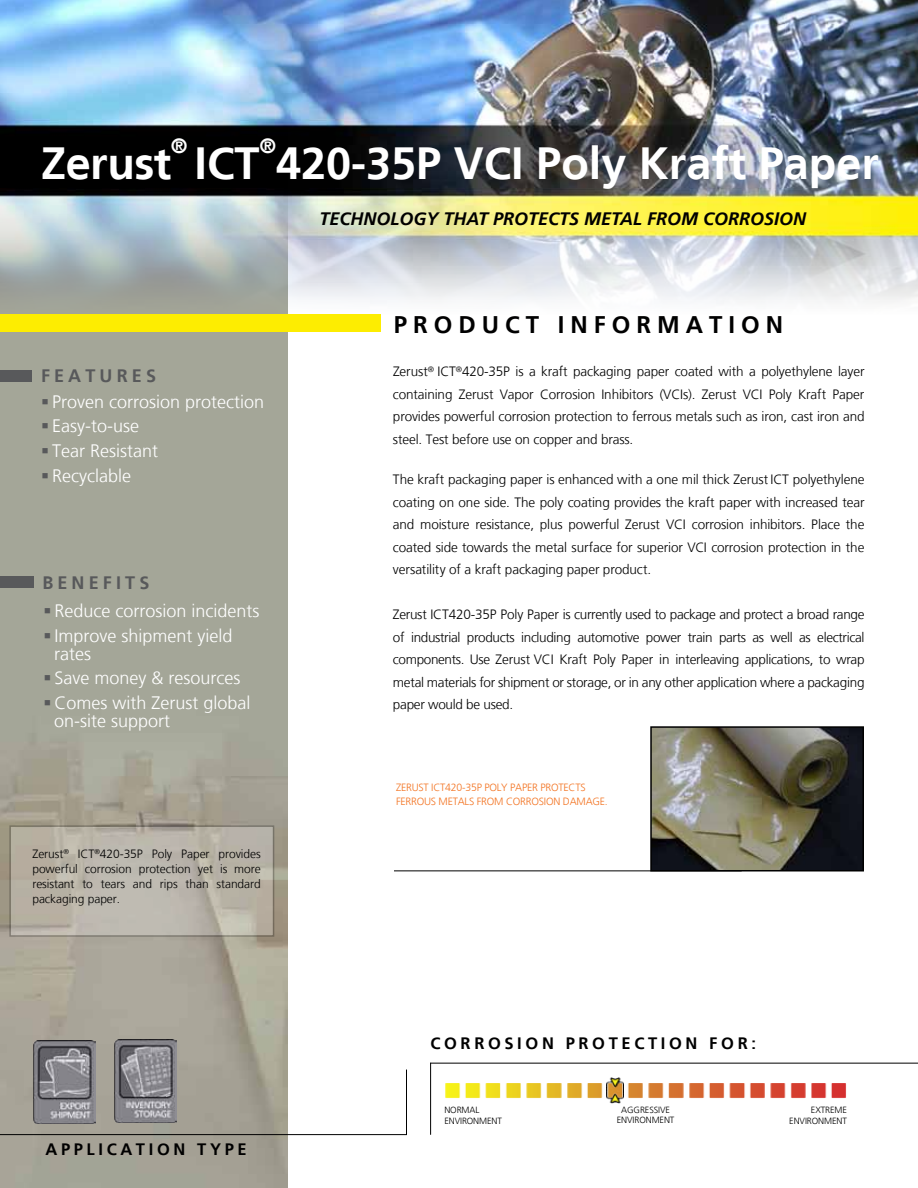
<style>
.page{position:relative;width:918px;height:1188px;background:#fff}
.page>*{position:absolute;margin:0;border:0;box-sizing:border-box;transform-origin:0 0}
.t1{font:700 45px "Frutiger LT";color:#fff}
.t2{font:700 24px "Frutiger LT";letter-spacing:.25em;color:#000}
.t3{font:700 21px "Frutiger LT";color:#fff}
.t4{font:300 18px/18px "Frutiger LT";color:#fff}
.t5{font:italic 700 18px "Frutiger LT";color:#000}
.t6{font:700 18px "Frutiger LT";letter-spacing:.23em;color:#58595b}
.t7{font:700 16.5px "Frutiger LT";letter-spacing:.22em;color:#000}
.t8{font:300 13.5px/22.5px "Frutiger LT";letter-spacing:-.01em;color:#000;text-align:justify}
.t9{font:300 12px/15px "Frutiger LT";letter-spacing:-.005em;color:#000;text-align:justify}
.t10{font:300 10.5px "Frutiger LT";letter-spacing:-.02em;color:#f37321}
.t11{font:300 9px/10.8px "Frutiger LT";letter-spacing:-.01em;color:#000}
</style>
<div class="page">
<img style="left:0;top:375px;width:288px;height:813px">
<div style="left:0;top:576px;width:34px;height:12px;background:#58595b"></div>
<div style="left:0;top:370px;width:31px;height:12px;background:#58595b"></div>
<hr style="left:430px;top:1063px;width:1px;height:72px;background:#000">
<hr style="left:430px;top:1063px;width:488px;height:1px;background:#000">
<img style="left:445px;top:1082px;width:401px;height:17px">
<img style="left:34px;top:1040px;width:62px;height:84px">
<img style="left:114px;top:1040px;width:63px;height:83px">
<hr style="left:406px;top:1070px;width:1px;height:65px;background:#000">
<hr style="left:0;top:1134px;width:407px;height:1px;background:#000">
<hr style="left:394px;top:870px;width:348px;height:1px;background:#000">
<img style="left:606px;top:1077px;width:17px;height:27px">
<svg style="left:12px;top:828px;width:259px;height:106px;background:#b9b4a8"></svg>
<img style="left:653px;top:729px;width:208px;height:140px">
<div style="left:650px;top:726px;width:214px;height:146px;border:2px solid #000"></div>
<img style="left:0;top:0;width:918px;height:375px">
<div style="left:0;top:314px;width:380px;height:18px;background:#fded01"></div>
<h3 class="t3" style="left:171px;top:133px;width:18px">®</h3>
<h1 class="t1" style="left:195px;top:137px;width:686px">ICT 420-35P VCI POLY KRAFT PAPER</h1>
<h3 class="t3" style="left:260px;top:133px;width:18px">®</h3>
<h1 class="t1" style="left:41px;top:137px;width:132px">ZERUST</h1>
<h3 class="t5" style="left:320px;top:208px;width:488px">TECHNOLOGY THAT PROTECTS METAL FROM CORROSION</h3>
<h3 class="t6" style="left:41px;top:365px;width:117px">FEATURES</h3>
<h3 class="t4" style="left:42px;top:393px;width:224px"><sup>■</sup> Proven corrosion protection</h3>
<h3 class="t4" style="left:42px;top:418px;width:99px"><sup>■</sup> Easy-to-use</h3>
<h3 class="t4" style="left:42px;top:442px;width:118px"><sup>■</sup> Tear Resistant</h3>
<h3 class="t4" style="left:42px;top:467px;width:91px"><sup>■</sup> Recyclable</h3>
<h3 class="t6" style="left:42px;top:572px;width:109px">BENEFITS</h3>
<h3 class="t4" style="left:44px;top:602px;width:217px"><sup>■</sup> Reduce corrosion incidents</h3>
<h3 class="t4" style="left:54px;top:627px;width:180px;text-indent:-10px"><sup>■</sup> Improve shipment yield rates</h3>
<h3 class="t4" style="left:44px;top:669px;width:198px"><sup>■</sup> Save money &amp; resources</h3>
<h3 class="t4" style="left:54px;top:694px;width:198px;text-indent:-10px"><sup>■</sup> Comes with Zerust global on-site support</h3>
<p class="t9" style="left:32px;top:847px;width:230px">Zerust<sup>®</sup> ICT<sup>®</sup>420-35P Poly Paper provides powerful corrosion protection yet is more resistant to tears and rips than standard packaging paper.</p>
<p class="t7" style="left:45px;top:1140px;width:87px">APPLI CATI</p>
<p class="t7" style="left:157px;top:1140px;width:89px">ON TYPE</p>
<h2 class="t2" style="left:394px;top:310px;width:391px">PRO DUC T INFO RMATIO N</h2>
<p class="t8" style="left:393px;top:360px;width:473px">Zerust<sup>®</sup> ICT<sup>®</sup>420-35P is a kraft packaging paper coated with a polyethylene layer containing Zerust Vapor Corrosion Inhibitors (VCIs). Zerust VCI Poly Kraft Paper provides powerful corrosion protection to ferrous metals such as iron, cast iron and steel. Test before use on copper and brass.</p>
<p class="t8" style="left:393px;top:469px;width:473px">The kraft packaging paper is enhanced with a one mil thick Zerust ICT polyethylene coating on one side. The poly coating provides the kraft paper with increased tear and moisture resistance, plus powerful Zerust VCI corrosion inhibitors. Place the coated side towards the metal surface for superior VCI corrosion protection in the versatility of a kraft packaging paper product.</p>
<p class="t8" style="left:393px;top:604px;width:473px">Zerust ICT420-35P Poly Paper is currently used to package and protect a broad range of industrial products including automotive power train parts as well as electrical components. Use Zerust VCI Kraft Poly Paper in interleaving applications, to wrap metal materials for shipment or storage, or in any other application where a packaging paper would be used.</p>
<p class="t10" style="left:396px;top:782px;width:126px">Zerust ICT420-35P Poly Paper</p>
<p class="t10" style="left:540px;top:782px;width:7px">protects</p>
<p class="t10" style="left:396px;top:795px;width:12px">ferro</p>
<p class="t10" style="left:424px;top:795px;width:22px">us metals</p>
<p class="t10" style="left:477px;top:795px;width:13px">from</p>
<p class="t10" style="left:506px;top:795px;width:7px">corrosion</p>
<p class="t10" style="left:563px;top:795px;width:15px">damage</p>
<p class="t10" style="left:605px;top:795px;width:4px">.</p>
<p class="t7" style="left:430px;top:1034px;width:327px">CORR OSI ON PROTE CTI ON F OR:</p>
<p class="t11" style="left:444px;top:1105px;width:59px">NORMAL<br>ENVIRONMENT</p>
<p class="t11" style="left:617px;top:1104px;width:59px;text-align:center">AGGRESSIVE<br>ENVIRONMENT</p>
<p class="t11" style="left:789px;top:1105px;width:59px;text-align:right">EXTREME<br>ENVIRONMENT</p>
</div>
